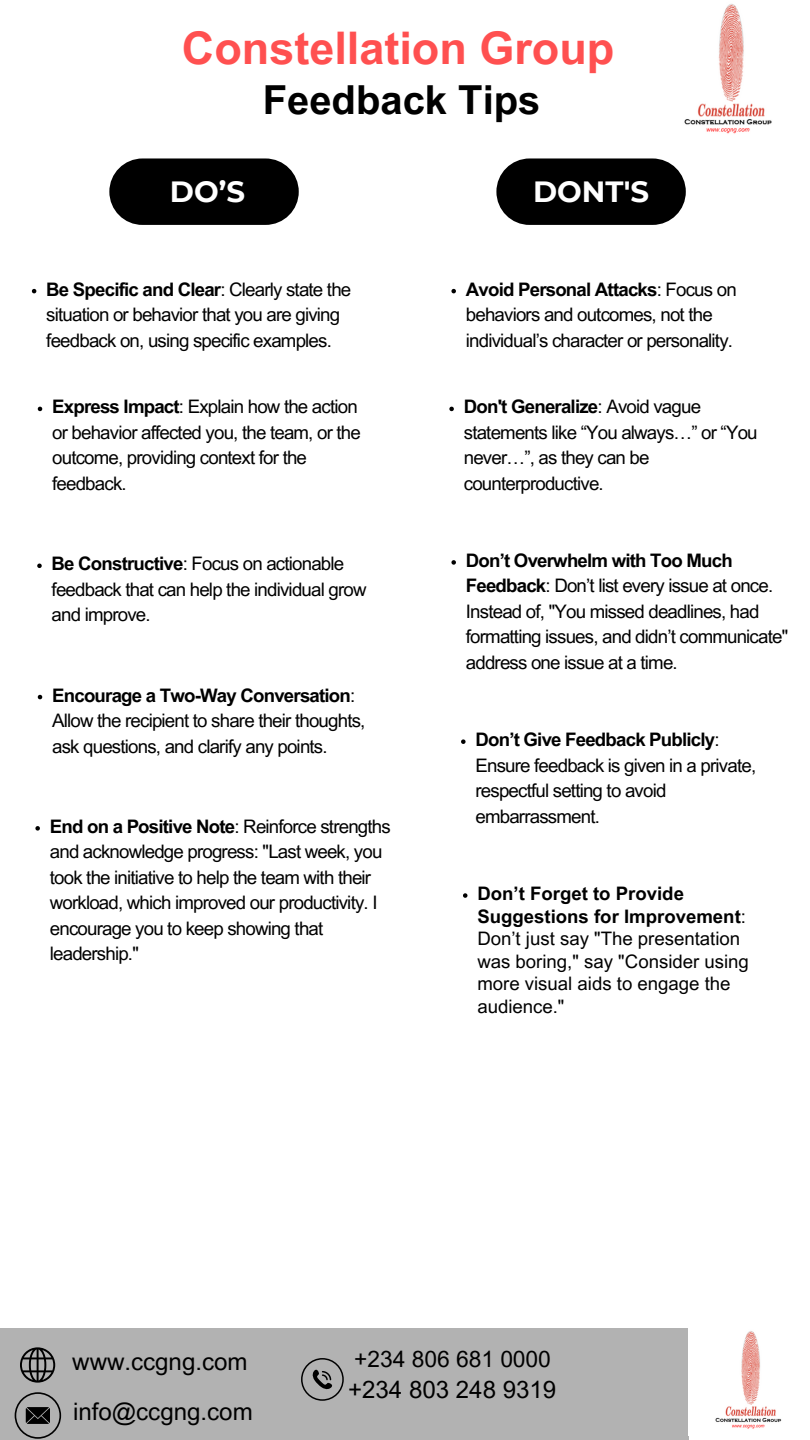
<style>
.page{position:relative;width:810px;height:1440px;background:#fff}
.page>*{position:absolute;margin:0;border:0;box-sizing:border-box;transform-origin:0 0}
.t1{font:700 45px "Arial MT Pro";color:#ff5050}
.t2{font:700 40px "Arial MT Pro";color:#000}
.t3{font:700 29.2px "Montserrat";color:#fff}
.t4{font:24.1px "Arial MT Pro";color:#000}
.t5{font:22.7px "Arial MT Pro";color:#000}
.t6{font:18.6px/25.5px "Arial MT Pro";letter-spacing:-.04em;color:#000}
.t7{font:18.6px/22.5px "Arial MT Pro";color:#000}
.s1{font-weight:700}
</style>
<div class="page">
<div style="left:109px;top:158px;width:190px;height:67px;background:#000;border-radius:33px"></div>
<div style="left:496px;top:158px;width:190px;height:67px;background:#000;border-radius:33px"></div>
<img style="left:684px;top:4px;width:88px;height:130px">
<div style="left:0;top:1328px;width:688px;height:112px;background:#b2b2b2"></div>
<svg style="left:301px;top:1358px;width:43px;height:43px"></svg>
<img style="left:715px;top:1331px;width:67px;height:98px">
<svg style="left:20px;top:1347px;width:35px;height:36px"></svg>
<svg style="left:15px;top:1392px;width:46px;height:47px"></svg>
<svg style="left:38px;top:695px;width:4px;height:4px"></svg>
<svg style="left:32px;top:289px;width:4px;height:4px"></svg>
<svg style="left:38px;top:407px;width:4px;height:4px"></svg>
<svg style="left:37px;top:564px;width:5px;height:4px"></svg>
<svg style="left:451px;top:289px;width:5px;height:4px"></svg>
<svg style="left:449px;top:407px;width:5px;height:4px"></svg>
<svg style="left:451px;top:560px;width:5px;height:5px"></svg>
<svg style="left:461px;top:739px;width:5px;height:5px"></svg>
<svg style="left:35px;top:826px;width:5px;height:5px"></svg>
<svg style="left:463px;top:893px;width:4px;height:5px"></svg>
<p class="t1" style="left:182px;top:31px;width:434px">Constellation Group</p>
<p class="t2" style="left:263px;top:85px;width:279px">Feedback Tips</p>
<p class="t3" style="left:170px;top:174px;width:77px">DO’S</p>
<h1 class="t3" style="left:533px;top:174px;width:117px">DONT'S</h1>
<p class="t6" style="left:46px;top:279px;width:306px"><span class="s1">Be Specific and Clear</span>: Clearly state the situation or behavior that you are giving feedback on, using specific examples.</p>
<h3 class="t6" style="left:52px;top:396px;width:310px"><span class="s1">Express Impact</span>: Explain how the action or behavior affected you, the team, or the outcome, providing context for the feedback.</h3>
<p class="t6" style="left:52px;top:553px;width:316px"><span class="s1">Be Constructive</span>: Focus on actionable feedback that can help the individual grow and improve.</p>
<h3 class="t6" style="left:52px;top:685px;width:315px"><span class="s1">Encourage a Two-Way Conversation</span>:<br>Allow the recipient to share their thoughts, ask questions, and clarify any points.</h3>
<p class="t6" style="left:50px;top:816px;width:342px"><span class="s1">End on a Positive Note</span>: Reinforce strengths and acknowledge progress: "Last week, you took the initiative to help the team with their workload, which improved our productivity. I encourage you to keep showing that leadership."</p>
<p class="t6" style="left:466px;top:279px;width:272px"><span class="s1">Avoid Personal Attacks</span>: Focus on behaviors and outcomes, not the individual’s character or personality.</p>
<p class="t6" style="left:464px;top:396px;width:295px"><span class="s1">Don't Generalize</span>: Avoid vague statements like “You always…” or “You never…”, as they can be counterproductive.</p>
<p class="t6" style="left:466px;top:550px;width:324px"><span class="s1">Don’t Overwhelm with Too Much Feedback</span>: Don’t list every issue at once.<br>Instead of, "You missed deadlines, had formatting issues, and didn’t communicate" address one issue at a time.</p>
<p class="t6" style="left:475px;top:729px;width:282px"><span class="s1">Don’t Give Feedback Publicly</span>:<br>Ensure feedback is given in a private, respectful setting to avoid embarrassment.</p>
<p class="t7" style="left:477px;top:885px;width:273px"><span class="s1">Don’t Forget to Provide<br>Suggestions for Improvement</span>:<br>Don’t just say "The presentation was boring," say "Consider using more visual aids to engage the audience."</p>
<p class="t4" style="left:72px;top:1352px;width:177px">www.ccgng.com</p>
<p class="t4" style="left:73px;top:1402px;width:181px">info@ccgng.com</p>
<h4 class="t5" style="left:354px;top:1351px;width:198px">+234 806 681 0000</h4>
<p class="t4" style="left:348px;top:1380px;width:210px">+234 803 248 9319</p>
</div>
